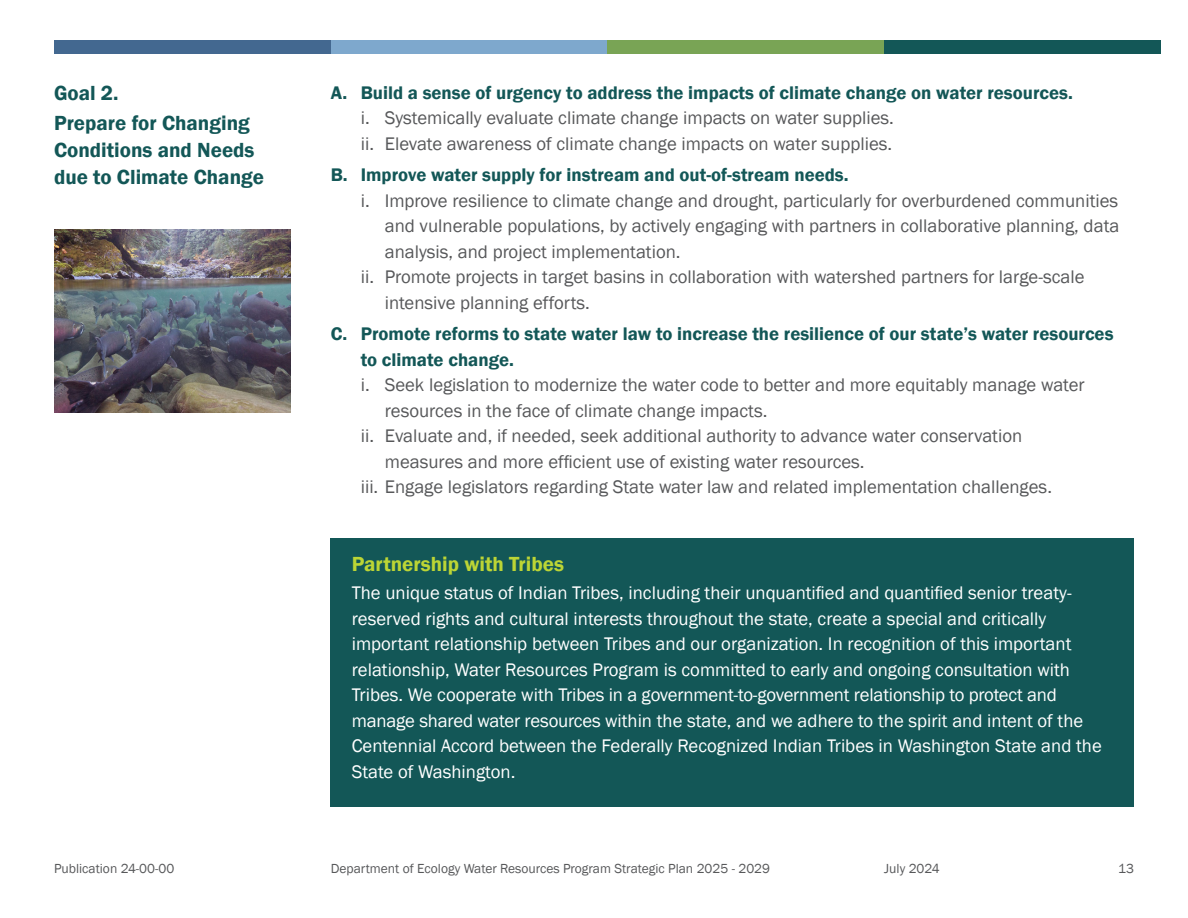
<style>
.page{position:relative;width:1188px;height:918px;background:#fff}
.page>*{position:absolute;margin:0;border:0;box-sizing:border-box;transform-origin:0 0}
._14_18_Text_Demi{font:600 21px/27px "Franklin Gothic";color:#135757}
._14_18_Text_Demi-2{font:600 21px "Franklin Gothic";color:#bcd535}
._12_5_17_Text_Letters_2{font:18.75px/25.5px "Franklin Gothic";color:#57585a}
._12_5_17_Text{font:18.75px/25.5px "Franklin Gothic";color:#fff}
._12_5_17_Text_Demi{font:600 18.75px/25.5px "Franklin Gothic";color:#135757}
.t1{font:13.5px "Franklin Gothic";color:#57585a}
</style>
<div class="page">
<img style="left:54px;top:229px;width:236px;height:183px">
<div style="left:54px;top:40px;width:277px;height:14px;background:#436890"></div>
<div style="left:331px;top:40px;width:277px;height:14px;background:#7ea8cd"></div>
<div style="left:608px;top:40px;width:276px;height:14px;background:#79a455"></div>
<div style="left:884px;top:40px;width:277px;height:14px;background:#135757"></div>
<div style="left:331px;top:538px;width:803px;height:269px;background:#135757"></div>
<p class="_14_18_Text_Demi" style="left:54px;top:80px;width:66px">Goal 2.</p>
<p class="_14_18_Text_Demi" style="left:54px;top:110px;width:212px">Prepare for Changing<br>Conditions and Needs due to Climate Change</p>
<p class="_12_5_17_Text_Demi" style="left:331px;top:80px;width:744px">A. Build a sense of urgency to address the impacts of climate change on water resources.</p>
<p class="_12_5_17_Text_Letters_2" style="left:361px;top:106px;width:535px">i. Systemically evaluate climate change impacts on water supplies. ii. Elevate awareness of climate change impacts on water supplies.</p>
<p class="_12_5_17_Text_Demi" style="left:331px;top:162px;width:519px">B. Improve water supply for instream and out-of-stream needs.</p>
<p class="_12_5_17_Text_Letters_2" style="left:361px;top:188px;width:759px">i. Improve resilience to climate change and drought, particularly for overburdened communities</p>
<p class="_12_5_17_Text_Letters_2" style="left:385px;top:214px;width:736px">and vulnerable populations, by actively engaging with partners in collaborative planning, data</p>
<p class="_12_5_17_Text_Letters_2" style="left:385px;top:239px;width:297px">analysis, and project implementation.</p>
<p class="_12_5_17_Text_Letters_2" style="left:361px;top:265px;width:725px">ii. Promote projects in target basins in collaboration with watershed partners for large-scale</p>
<p class="_12_5_17_Text_Letters_2" style="left:385px;top:290px;width:207px">intensive planning efforts.</p>
<p class="_12_5_17_Text_Demi" style="left:361px;top:321px;width:754px;text-indent:-30px">C. Promote reforms to state water law to increase the resilience of our state’s water resources to climate change.</p>
<p class="_12_5_17_Text_Letters_2" style="left:361px;top:373px;width:725px">i. Seek legislation to modernize the water code to better and more equitably manage water</p>
<p class="_12_5_17_Text_Letters_2" style="left:385px;top:398px;width:384px">resources in the face of climate change impacts.</p>
<p class="_12_5_17_Text_Letters_2" style="left:361px;top:424px;width:663px">ii. Evaluate and, if needed, seek additional authority to advance water conservation</p>
<p class="_12_5_17_Text_Letters_2" style="left:385px;top:449px;width:481px">measures and more efficient use of existing water resources.</p>
<p class="_12_5_17_Text_Letters_2" style="left:361px;top:475px;width:693px">iii. Engage legislators regarding State water law and related implementation challenges.</p>
<p class="_14_18_Text_Demi-2" style="left:352px;top:551px;width:214px">Partnership with Tribes</p>
<p class="_12_5_17_Text" style="left:352px;top:581px;width:752px">The unique status of Indian Tribes, including their unquantified and quantified senior treaty&shy;reserved rights and cultural interests throughout the state, create a special and critically important relationship between Tribes and our organization. In recognition of this important relationship, Water Resources Program is committed to early and ongoing consultation with Tribes. We cooperate with Tribes in a government-to-government relationship to protect and manage shared water resources within the state, and we adhere to the spirit and intent of the Centennial Accord between the Federally Recognized Indian Tribes in Washington State and the State of Washington.</p>
<p class="t1" style="left:54px;top:860px;width:122px">Publication 24-00-00</p>
<p class="t1" style="left:331px;top:860px;width:441px">Department of Ecology Water Resources Program Strategic Plan 2025 - 2029</p>
<p class="t1" style="left:884px;top:860px;width:57px">July 2024</p>
<p class="t1" style="left:1118px;top:860px;width:17px">13</p>
</div>
